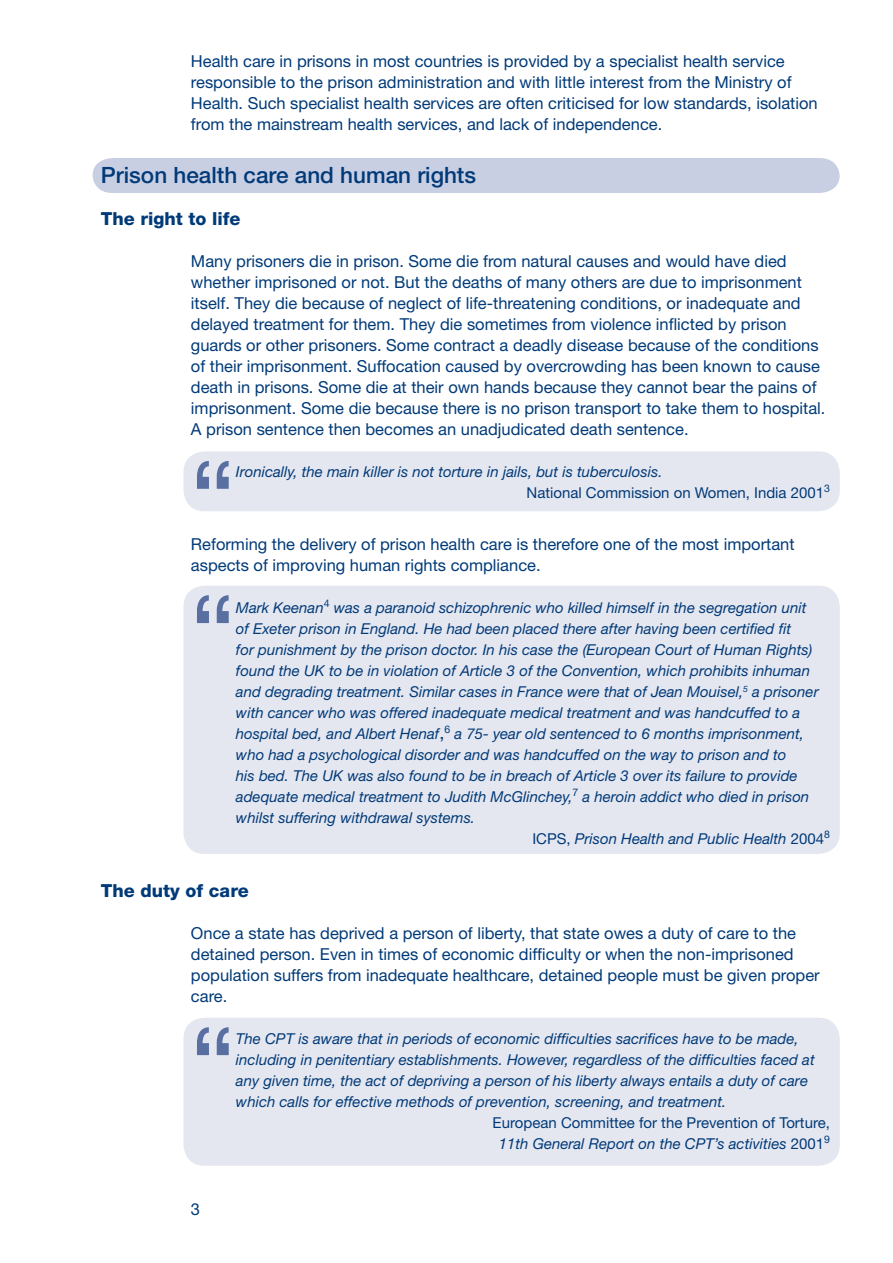
<style>
.page{position:relative;width:893px;height:1263px;background:#fff}
.page>*{position:absolute;margin:0;border:0;box-sizing:border-box;transform-origin:0 0}
.t1{font:500 22.5px "Helvetica Neue";color:#013a78}
.t2{font:800 18px "Helvetica Neue";color:#013a78}
.t3{font:16.5px/21px "Helvetica Neue";color:#013a78}
.t4{font:italic 15px/21px "Helvetica Neue";color:#013a78}
.t5{font:15px/21px "Helvetica Neue";color:#013a78;text-align:center}
.s1{font-style:normal}
.s2{font-style:normal;font-size:18px}
.s3{font-style:italic}
</style>
<div class="page">
<div style="left:183px;top:1018px;width:657px;height:148px;background:#e5e7f0"></div>
<svg style="left:197px;top:1027px;width:32px;height:28px"></svg>
<div style="left:183px;top:586px;width:657px;height:268px;background:#e5e7f0"></div>
<svg style="left:197px;top:595px;width:32px;height:28px"></svg>
<div style="left:183px;top:451px;width:657px;height:60px;background:#e5e7f0"></div>
<div style="left:93px;top:158px;width:747px;height:35px;background:#c9cfe3"></div>
<p class="t3" style="left:191px;top:50px;width:628px">Health care in prisons in most countries is provided by a specialist health service responsible to the prison administration and with little interest from the Ministry of Health. Such specialist health services are often criticised for low standards, isolation from the mainstream health services, and lack of independence.</p>
<h1 class="t1" style="left:101px;top:161px;width:377px">Prison health care and human rights</h1>
<p class="t2" style="left:101px;top:207px;width:141px">The right to life</p>
<p class="t3" style="left:191px;top:250px;width:636px">Many prisoners die in prison. Some die from natural causes and would have died whether imprisoned or not. But the deaths of many others are due to imprisonment itself. They die because of neglect of life-threatening conditions, or inadequate and delayed treatment for them. They die sometimes from violence inflicted by prison guards or other prisoners. Some contract a deadly disease because of the conditions of their imprisonment. Suffocation caused by overcrowding has been known to cause death in prisons. Some die at their own hands because they cannot bear the pains of imprisonment. Some die because there is no prison transport to take them to hospital.<br>A prison sentence then becomes an unadjudicated death sentence.</p>
<p class="t4" style="left:526px;top:460px;width:305px;text-indent:-291px">Ironically, the main killer is not torture in jails, but is tuberculosis.<br><span class="s1">National Commission on Women, India 2001</span><sup>3</sup></p>
<p class="t3" style="left:191px;top:533px;width:605px">Reforming the delivery of prison health care is therefore one of the most important aspects of improving human rights compliance.</p>
<p class="t4" style="left:236px;top:597px;width:572px">Mark Keenan<sup>4</sup> was a paranoid schizophrenic who killed himself in the segregation unit</p>
<p class="t4" style="left:236px;top:618px;width:557px">of Exeter prison in England. He had been placed there after having been certified fit</p>
<p class="t4" style="left:236px;top:639px;width:578px">for punishment by the prison doctor. In his case the (European Court of Human Rights)</p>
<p class="t4" style="left:236px;top:660px;width:576px">found the UK to be in violation of Article 3 of the Convention, which prohibits inhuman</p>
<p class="t4" style="left:236px;top:681px;width:584px">and degrading treatment. Similar cases in France were that of Jean Mouisel,<sup>5</sup> a prisoner</p>
<p class="t4" style="left:236px;top:702px;width:566px">with cancer who was offered inadequate medical treatment and was handcuffed to a</p>
<p class="t4" style="left:236px;top:723px;width:569px">hospital bed, and Albert Henaf<span class="s2">,</span><sup>6</sup> a 75- year old sentenced to 6 months imprisonment,</p>
<p class="t4" style="left:236px;top:744px;width:552px">who had a psychological disorder and was handcuffed on the way to prison and to</p>
<p class="t4" style="left:236px;top:765px;width:563px">his bed. The UK was also found to be in breach of Article 3 over its failure to provide</p>
<p class="t4" style="left:236px;top:786px;width:575px">adequate medical treatment to Judith McGlinchey,<sup>7</sup> a heroin addict who died in prison</p>
<p class="t4" style="left:236px;top:807px;width:241px">whilst suffering withdrawal systems.</p>
<p class="t4" style="left:532px;top:828px;width:299px"><span class="s1">ICPS,</span> Prison Health and Public Health <span class="s1">2004</span><sup>8</sup></p>
<p class="t2" style="left:101px;top:879px;width:149px">The duty of care</p>
<p class="t3" style="left:191px;top:922px;width:630px">Once a state has deprived a person of liberty, that state owes a duty of care to the detained person. Even in times of economic difficulty or when the non-imprisoned population suffers from inadequate healthcare, detained people must be given proper care.</p>
<p class="t4" style="left:236px;top:1027px;width:580px">The CPT is aware that in periods of economic difficulties sacrifices have to be made, including in penitentiary establishments. However, regardless of the difficulties faced at any given time, the act of depriving a person of his liberty always entails a duty of care which calls for effective methods of prevention, screening, and treatment.</p>
<p class="t5" style="left:493px;top:1111px;width:339px">European Committee for the Prevention of Torture,<br><span class="s3">11th General Report on the CPT’s activities</span> 2001<sup>9</sup></p>
<p class="t3" style="left:191px;top:1198px;width:11px">3</p>
</div>
